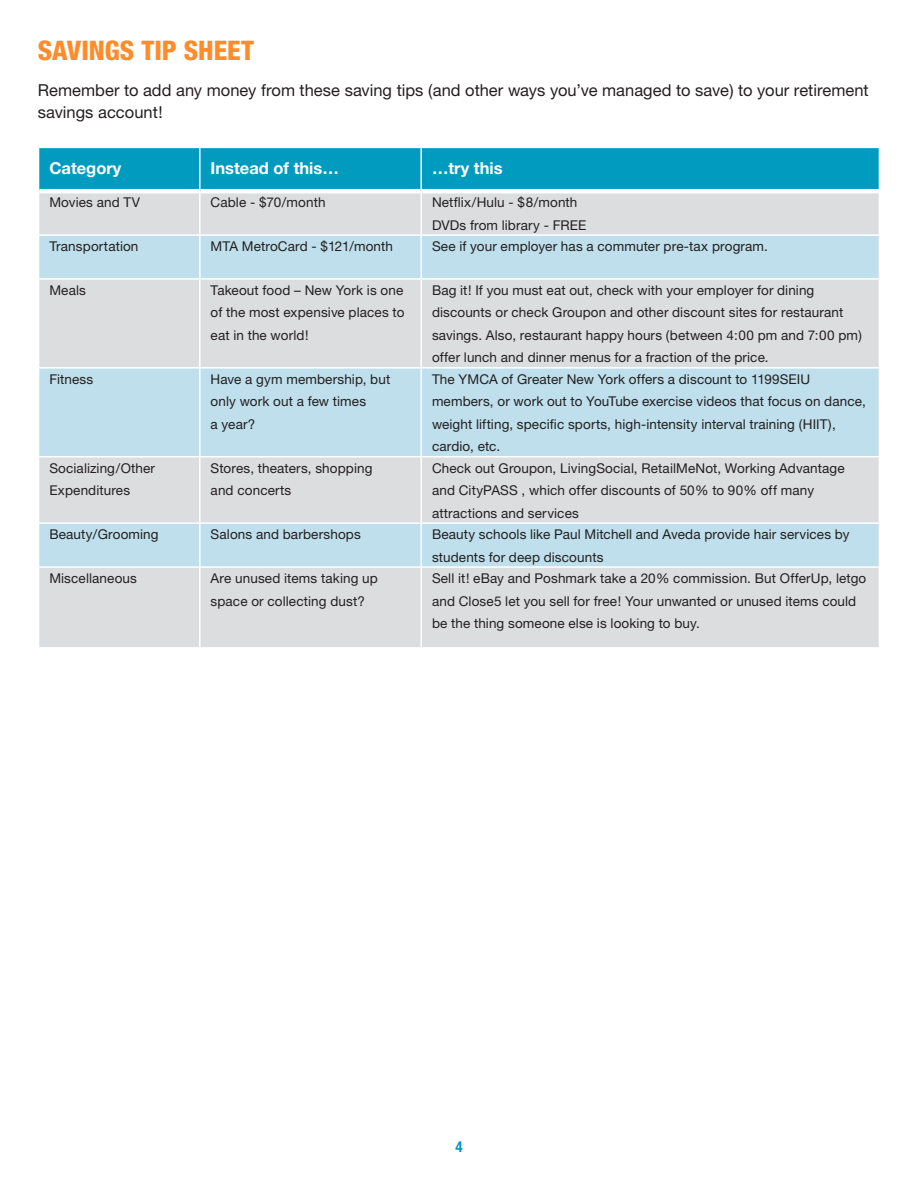
<style>
.page{position:relative;width:918px;height:1188px;background:#fff}
.page>*{position:absolute;margin:0;border:0;box-sizing:border-box;transform-origin:0 0}
.Orange_Headder{font:800 condensed 27px "Helvetica Neue";color:#ff8c2b}
.Body_Copy{font:16.5px/22.5px "Helvetica Neue";color:#231f20}
.t1{font:700 16.5px "Helvetica Neue";color:#fff}
.t2{font:700 condensed 15px "Helvetica Neue";color:#009bbf}
.Body_Copy-2{font:13.5px/22.5px "Helvetica Neue";letter-spacing:.01em;color:#231f20}
</style>
<div class="page">
<svg style="left:39px;top:148px;width:840px;height:86px;background:#6ebccf"></svg>
<div style="left:39px;top:236px;width:840px;height:42px;background:#bedfeb"></div>
<svg style="left:39px;top:280px;width:840px;height:367px;background:#d1dde3"></svg>
<hr style="left:39px;top:189px;width:160px;height:4px;background:#fff">
<hr style="left:201px;top:189px;width:219px;height:4px;background:#fff">
<hr style="left:422px;top:189px;width:457px;height:4px;background:#fff">
<hr style="left:38px;top:367px;width:162px;height:2px;background:#fff">
<hr style="left:200px;top:367px;width:221px;height:2px;background:#fff">
<hr style="left:421px;top:367px;width:459px;height:2px;background:#fff">
<hr style="left:38px;top:456px;width:162px;height:1px;background:#fff">
<hr style="left:200px;top:456px;width:221px;height:1px;background:#fff">
<hr style="left:421px;top:456px;width:459px;height:1px;background:#fff">
<hr style="left:38px;top:522px;width:162px;height:2px;background:#fff">
<hr style="left:200px;top:522px;width:221px;height:2px;background:#fff">
<hr style="left:421px;top:522px;width:459px;height:2px;background:#fff">
<hr style="left:38px;top:566px;width:162px;height:2px;background:#fff">
<hr style="left:200px;top:566px;width:221px;height:2px;background:#fff">
<hr style="left:421px;top:566px;width:459px;height:2px;background:#fff">
<hr style="left:199px;top:148px;width:2px;height:43px;background:#fff">
<hr style="left:420px;top:148px;width:2px;height:43px;background:#fff">
<hr style="left:199px;top:191px;width:2px;height:43px;background:#fff">
<hr style="left:420px;top:191px;width:2px;height:43px;background:#fff">
<hr style="left:199px;top:236px;width:2px;height:42px;background:#fff">
<hr style="left:420px;top:236px;width:2px;height:42px;background:#fff">
<hr style="left:199px;top:280px;width:2px;height:87px;background:#fff">
<hr style="left:420px;top:280px;width:2px;height:87px;background:#fff">
<hr style="left:199px;top:369px;width:2px;height:87px;background:#fff">
<hr style="left:420px;top:369px;width:2px;height:87px;background:#fff">
<hr style="left:199px;top:457px;width:2px;height:65px;background:#fff">
<hr style="left:420px;top:457px;width:2px;height:65px;background:#fff">
<hr style="left:199px;top:524px;width:2px;height:42px;background:#fff">
<hr style="left:420px;top:524px;width:2px;height:42px;background:#fff">
<hr style="left:199px;top:568px;width:2px;height:79px;background:#fff">
<hr style="left:420px;top:568px;width:2px;height:79px;background:#fff">
<p class="Orange_Headder" style="left:38px;top:33px;width:218px">SAVINGS TIP SHEET</p>
<p class="Body_Copy" style="left:38px;top:78px;width:833px">Remember to add any money from these saving tips (and other ways you’ve managed to save) to your retirement savings account!</p>
<p class="t1" style="left:49px;top:158px;width:74px">Category</p>
<p class="t1" style="left:211px;top:158px;width:130px">Instead of this…</p>
<p class="t1" style="left:432px;top:158px;width:72px">…try this</p>
<p class="Body_Copy-2" style="left:49px;top:191px;width:92px">Movies and TV</p>
<p class="Body_Copy-2" style="left:211px;top:191px;width:116px">Cable - $70/month</p>
<p class="Body_Copy-2" style="left:432px;top:191px;width:147px">Netflix/Hulu - $8/month</p>
<p class="Body_Copy-2" style="left:432px;top:213px;width:156px">DVDs from library - FREE</p>
<p class="Body_Copy-2" style="left:49px;top:235px;width:91px">Transportation</p>
<p class="Body_Copy-2" style="left:211px;top:235px;width:184px">MTA MetroCard - $121/month</p>
<p class="Body_Copy-2" style="left:432px;top:235px;width:337px">See if your employer has a commuter pre-tax program.</p>
<p class="Body_Copy-2" style="left:49px;top:279px;width:38px">Meals</p>
<p class="Body_Copy-2" style="left:211px;top:279px;width:195px;text-align:justify">Takeout food – New York is one of the most expensive places to eat in the world!</p>
<p class="Body_Copy-2" style="left:432px;top:279px;width:431px">Bag it! If you must eat out, check with your employer for dining discounts or check Groupon and other discount sites for restaurant savings. Also, restaurant happy hours (between 4:00 pm and 7:00 pm) offer lunch and dinner menus for a fraction of the price.</p>
<p class="Body_Copy-2" style="left:49px;top:368px;width:45px">Fitness</p>
<p class="Body_Copy-2" style="left:211px;top:368px;width:181px">Have a gym membership, but only work out a few times<br>a year?</p>
<p class="Body_Copy-2" style="left:432px;top:368px;width:435px">The YMCA of Greater New York offers a discount to 1199SEIU members, or work out to YouTube exercise videos that focus on dance, weight lifting, specific sports, high-intensity interval training (HIIT), cardio, etc.</p>
<p class="Body_Copy-2" style="left:49px;top:457px;width:107px">Socializing/Other<br>Expenditures</p>
<p class="Body_Copy-2" style="left:211px;top:457px;width:163px">Stores, theaters, shopping and concerts</p>
<p class="Body_Copy-2" style="left:432px;top:457px;width:414px">Check out Groupon, LivingSocial, RetailMeNot, Working Advantage and CityPASS , which offer discounts of 50% to 90% off many attractions and services</p>
<p class="Body_Copy-2" style="left:49px;top:523px;width:111px">Beauty/Grooming</p>
<p class="Body_Copy-2" style="left:211px;top:523px;width:152px">Salons and barbershops</p>
<p class="Body_Copy-2" style="left:432px;top:523px;width:419px">Beauty schools like Paul Mitchell and Aveda provide hair services by students for deep discounts</p>
<p class="Body_Copy-2" style="left:49px;top:567px;width:89px">Miscellaneous</p>
<p class="Body_Copy-2" style="left:211px;top:567px;width:169px">Are unused items taking up space or collecting dust?</p>
<p class="Body_Copy-2" style="left:432px;top:567px;width:436px">Sell it! eBay and Poshmark take a 20% commission. But OfferUp, letgo and Close5 let you sell for free! Your unwanted or unused items could be the thing someone else is looking to buy.</p>
<p class="t2" style="left:455px;top:1137px;width:9px">4</p>
</div>
